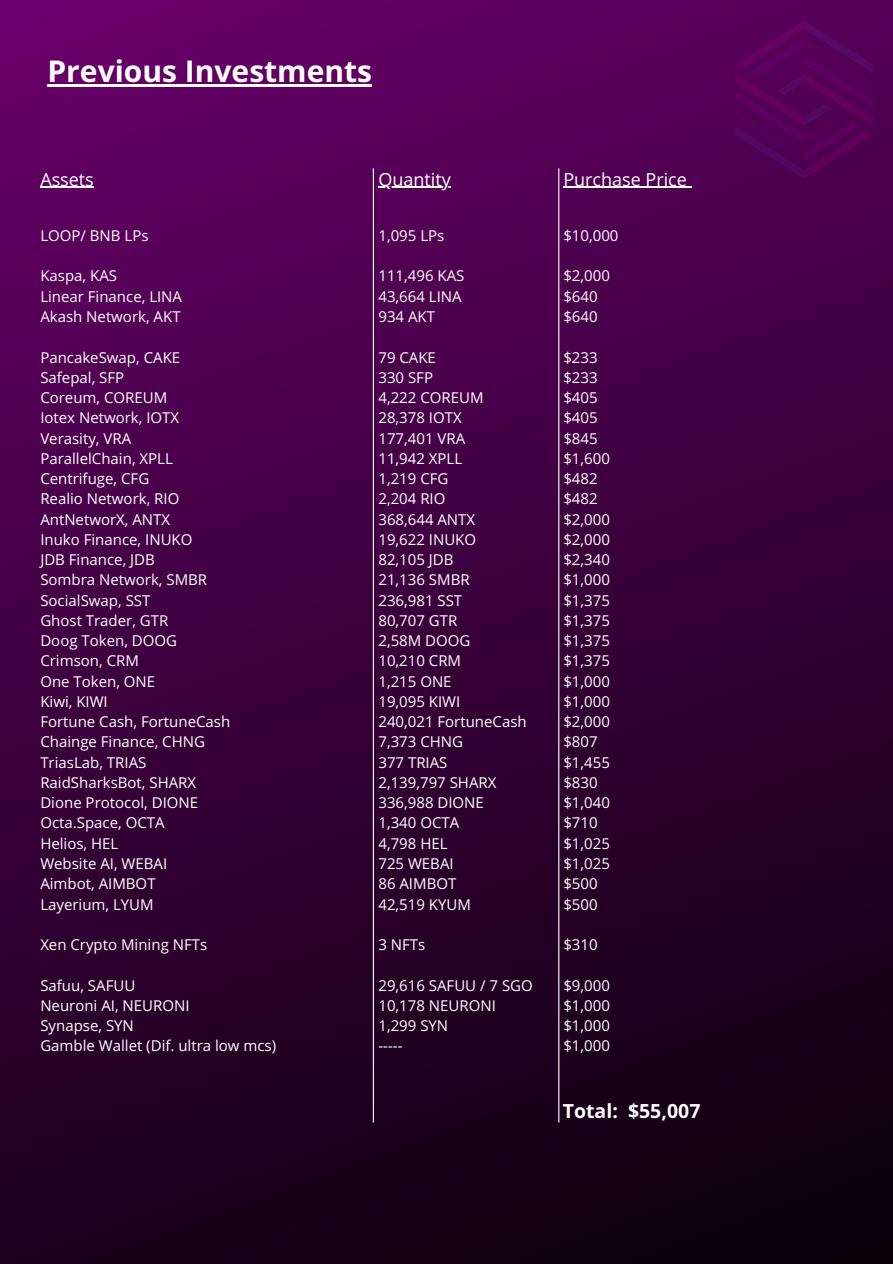
<style>
.page{position:relative;width:893px;height:1264px;background:#fff}
.page>*{position:absolute;margin:0;border:0;box-sizing:border-box;transform-origin:0 0}
.t1{font:700 30px "Open Sans Hebrew";color:#fff}
.t2{font:700 19.5px "Open Sans Hebrew";color:#fff}
.t3{font:18px "Open Sans Hebrew";color:#fff}
.t4{font:15px/20.2px "Open Sans Hebrew";color:#fff}
</style>
<div class="page">
<img style="left:0;top:0;width:892px;height:1263px">
<svg style="left:735px;top:21px;width:137px;height:158px;background:#550057"></svg>
<hr style="left:47px;top:84px;width:325px;height:3px;background:#fff">
<hr style="left:373px;top:168px;width:1px;height:954px;background:#fff">
<hr style="left:558px;top:168px;width:1px;height:954px;background:#fff">
<hr style="left:378px;top:187px;width:73px;height:1px;background:#fff">
<hr style="left:563px;top:187px;width:124px;height:1px;background:#fff">
<hr style="left:40px;top:187px;width:54px;height:1px;background:#fff">
<h1 class="t1" style="left:47px;top:50px;width:326px">Previous Investments</h1>
<h4 class="t3" style="left:40px;top:166px;width:55px">Assets</h4>
<h3 class="t3" style="left:378px;top:166px;width:74px">Quantity</h3>
<p class="t3" style="left:563px;top:166px;width:125px">Purchase Price</p>
<p class="t4" style="left:563px;top:225px;width:57px">$10,000</p>
<p class="t4" style="left:563px;top:265px;width:48px">$2,000</p>
<p class="t4" style="left:563px;top:286px;width:36px">$640</p>
<p class="t4" style="left:563px;top:306px;width:36px">$640</p>
<p class="t4" style="left:563px;top:346px;width:36px">$233</p>
<p class="t4" style="left:563px;top:367px;width:36px">$233</p>
<p class="t4" style="left:563px;top:387px;width:36px">$405</p>
<p class="t4" style="left:563px;top:407px;width:36px">$405</p>
<p class="t4" style="left:563px;top:427px;width:36px">$845</p>
<p class="t4" style="left:563px;top:448px;width:48px">$1,600</p>
<p class="t4" style="left:563px;top:468px;width:36px">$482</p>
<p class="t4" style="left:563px;top:488px;width:36px">$482</p>
<p class="t4" style="left:563px;top:508px;width:48px">$2,000</p>
<p class="t4" style="left:563px;top:529px;width:48px">$2,000</p>
<p class="t4" style="left:563px;top:549px;width:48px">$2,340</p>
<p class="t4" style="left:563px;top:569px;width:48px">$1,000</p>
<p class="t4" style="left:563px;top:589px;width:48px">$1,375</p>
<p class="t4" style="left:563px;top:610px;width:48px">$1,375</p>
<p class="t4" style="left:563px;top:630px;width:48px">$1,375</p>
<p class="t4" style="left:563px;top:650px;width:48px">$1,375</p>
<p class="t4" style="left:563px;top:670px;width:48px">$1,000</p>
<p class="t4" style="left:563px;top:691px;width:48px">$1,000</p>
<p class="t4" style="left:563px;top:711px;width:48px">$2,000</p>
<p class="t4" style="left:563px;top:731px;width:36px">$807</p>
<p class="t4" style="left:563px;top:751px;width:48px">$1,455</p>
<p class="t4" style="left:563px;top:772px;width:36px">$830</p>
<p class="t4" style="left:563px;top:792px;width:48px">$1,040</p>
<p class="t4" style="left:563px;top:812px;width:36px">$710</p>
<p class="t4" style="left:563px;top:832px;width:48px">$1,025</p>
<h4 class="t4" style="left:563px;top:853px;width:48px">$1,025</h4>
<h3 class="t4" style="left:563px;top:873px;width:36px">$500</h3>
<p class="t4" style="left:563px;top:893px;width:36px">$500</p>
<p class="t4" style="left:563px;top:934px;width:36px">$310</p>
<p class="t4" style="left:563px;top:974px;width:48px">$9,000</p>
<p class="t4" style="left:563px;top:994px;width:48px">$1,000</p>
<p class="t4" style="left:563px;top:1015px;width:48px">$1,000</p>
<p class="t4" style="left:563px;top:1035px;width:48px">$1,000</p>
<p class="t4" style="left:40px;top:225px;width:110px">LOOP/ BNB LPs</p>
<p class="t4" style="left:40px;top:265px;width:78px">Kaspa, KAS</p>
<p class="t4" style="left:40px;top:286px;width:143px">Linear Finance, LINA</p>
<p class="t4" style="left:40px;top:306px;width:142px">Akash Network, AKT</p>
<p class="t4" style="left:40px;top:346px;width:141px">PancakeSwap, CAKE</p>
<p class="t4" style="left:40px;top:367px;width:85px">Safepal, SFP</p>
<p class="t4" style="left:40px;top:387px;width:128px">Coreum, COREUM</p>
<p class="t4" style="left:40px;top:407px;width:140px">Iotex Network, IOTX</p>
<p class="t4" style="left:40px;top:427px;width:92px">Verasity, VRA</p>
<p class="t4" style="left:40px;top:448px;width:134px">ParallelChain, XPLL</p>
<p class="t4" style="left:40px;top:468px;width:110px">Centrifuge, CFG</p>
<p class="t4" style="left:40px;top:488px;width:140px">Realio Network, RIO</p>
<p class="t4" style="left:40px;top:508px;width:131px">AntNetworX, ANTX</p>
<p class="t4" style="left:40px;top:529px;width:154px">Inuko Finance, INUKO</p>
<p class="t4" style="left:40px;top:549px;width:116px">JDB Finance, JDB</p>
<p class="t4" style="left:40px;top:569px;width:168px">Sombra Network, SMBR</p>
<p class="t4" style="left:40px;top:589px;width:112px">SocialSwap, SST</p>
<p class="t4" style="left:40px;top:610px;width:130px">Ghost Trader, GTR</p>
<p class="t4" style="left:40px;top:630px;width:138px">Doog Token, DOOG</p>
<p class="t4" style="left:40px;top:650px;width:100px">Crimson, CRM</p>
<p class="t4" style="left:40px;top:670px;width:116px">One Token, ONE</p>
<p class="t4" style="left:40px;top:691px;width:69px">Kiwi, KIWI</p>
<p class="t4" style="left:40px;top:711px;width:191px">Fortune Cash, FortuneCash</p>
<p class="t4" style="left:40px;top:731px;width:166px">Chainge Finance, CHNG</p>
<p class="t4" style="left:40px;top:751px;width:108px">TriasLab, TRIAS</p>
<p class="t4" style="left:40px;top:772px;width:157px">RaidSharksBot, SHARX</p>
<p class="t4" style="left:40px;top:792px;width:159px">Dione Protocol, DIONE</p>
<p class="t4" style="left:40px;top:812px;width:126px">Octa.Space, OCTA</p>
<p class="t4" style="left:40px;top:832px;width:80px">Helios, HEL</p>
<p class="t4" style="left:40px;top:853px;width:128px">Website AI, WEBAI</p>
<p class="t4" style="left:40px;top:873px;width:117px">Aimbot, AIMBOT</p>
<p class="t4" style="left:40px;top:893px;width:115px">Layerium, LYUM</p>
<p class="t4" style="left:40px;top:934px;width:168px">Xen Crypto Mining NFTs</p>
<p class="t4" style="left:40px;top:974px;width:96px">Safuu, SAFUU</p>
<p class="t4" style="left:40px;top:994px;width:151px">Neuroni AI, NEURONI</p>
<p class="t4" style="left:40px;top:1015px;width:95px">Synapse, SYN</p>
<p class="t4" style="left:40px;top:1035px;width:237px">Gamble Wallet (Dif. ultra low mcs)</p>
<p class="t4" style="left:378px;top:225px;width:67px">1,095 LPs</p>
<p class="t4" style="left:378px;top:265px;width:87px">111,496 KAS<br>43,664 LINA<br>934 AKT</p>
<p class="t4" style="left:378px;top:346px;width:59px">79 CAKE</p>
<p class="t4" style="left:378px;top:367px;width:56px">330 SFP</p>
<p class="t4" style="left:378px;top:387px;width:107px">4,222 COREUM</p>
<p class="t4" style="left:378px;top:407px;width:85px">28,378 IOTX</p>
<p class="t4" style="left:378px;top:427px;width:88px">177,401 VRA</p>
<p class="t4" style="left:378px;top:448px;width:85px">11,942 XPLL</p>
<p class="t4" style="left:378px;top:468px;width:71px">1,219 CFG</p>
<p class="t4" style="left:378px;top:488px;width:68px">2,204 RIO</p>
<p class="t4" style="left:378px;top:508px;width:98px">368,644 ANTX</p>
<p class="t4" style="left:378px;top:529px;width:99px">19,622 INUKO</p>
<p class="t4" style="left:378px;top:549px;width:77px">82,105 JDB</p>
<p class="t4" style="left:378px;top:569px;width:93px">21,136 SMBR</p>
<p class="t4" style="left:378px;top:589px;width:85px">236,981 SST</p>
<p class="t4" style="left:378px;top:610px;width:80px">80,707 GTR</p>
<p class="t4" style="left:378px;top:630px;width:94px">2,58M DOOG</p>
<p class="t4" style="left:378px;top:650px;width:84px">10,210 CRM</p>
<p class="t4" style="left:378px;top:670px;width:75px">1,215 ONE</p>
<p class="t4" style="left:378px;top:691px;width:83px">19,095 KIWI</p>
<p class="t4" style="left:378px;top:711px;width:150px">240,021 FortuneCash</p>
<p class="t4" style="left:378px;top:731px;width:86px">7,373 CHNG</p>
<p class="t4" style="left:378px;top:751px;width:71px">377 TRIAS</p>
<p class="t4" style="left:378px;top:772px;width:119px">2,139,797 SHARX</p>
<p class="t4" style="left:378px;top:792px;width:107px">336,988 DIONE</p>
<p class="t4" style="left:378px;top:812px;width:82px">1,340 OCTA</p>
<p class="t4" style="left:378px;top:832px;width:71px">4,798 HEL</p>
<p class="t4" style="left:378px;top:853px;width:77px">725 WEBAI</p>
<p class="t4" style="left:378px;top:873px;width:79px">86 AIMBOT</p>
<p class="t4" style="left:378px;top:893px;width:94px">42,519 KYUM</p>
<p class="t4" style="left:378px;top:934px;width:48px">3 NFTs</p>
<p class="t4" style="left:378px;top:974px;width:156px">29,616 SAFUU / 7 SGO<br>10,178 NEURONI<br>1,299 SYN<br>-----</p>
<h3 class="t2" style="left:562px;top:1096px;width:139px">Total: $55,007</h3>
</div>
